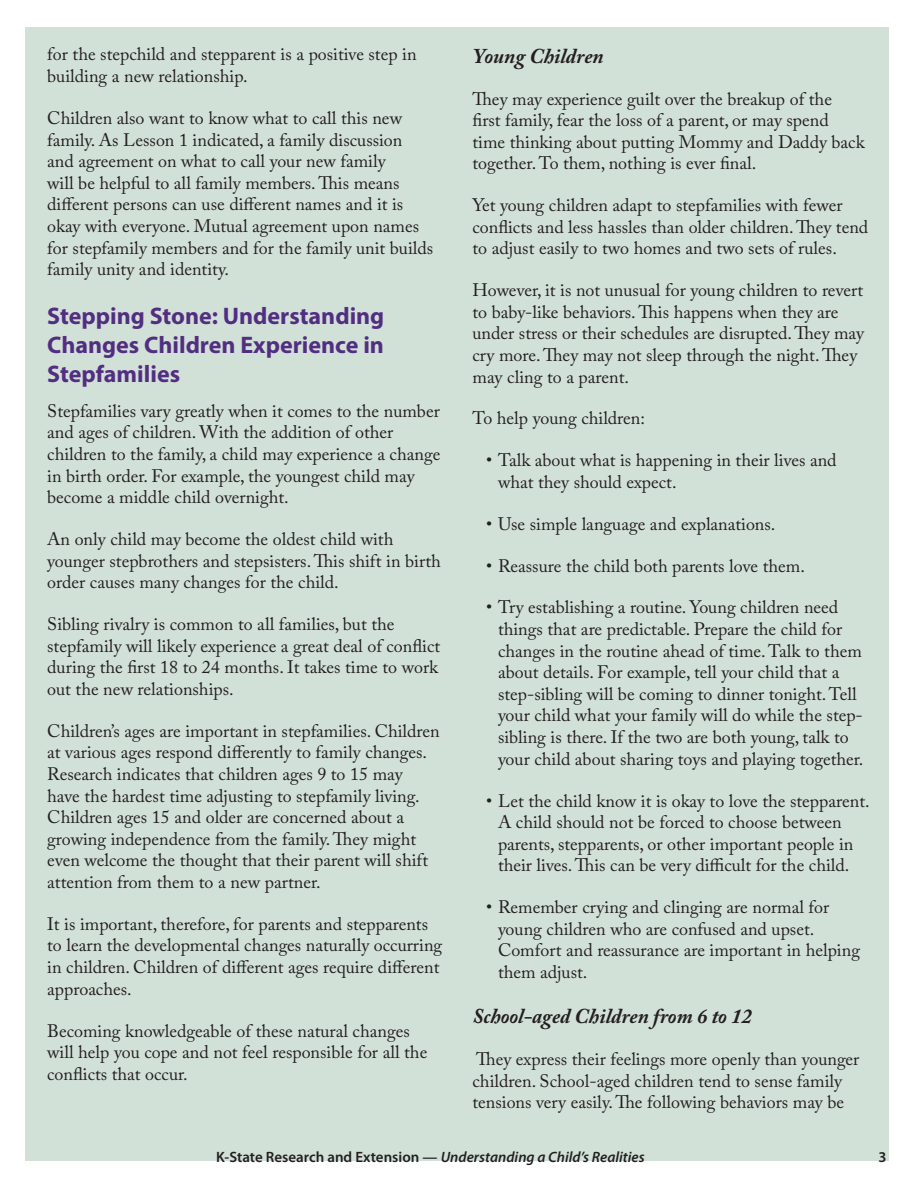
<style>
.page{position:relative;width:918px;height:1188px;background:#fff}
.page>*{position:absolute;margin:0;border:0;box-sizing:border-box;transform-origin:0 0}
.Headers{font:700 24px/28.8px "Myriad Pro";color:#522e81;text-align:justify}
.bold_italic_subhead{font:italic 700 21px "Adobe Caslon Pro";color:#231f20}
.BodyText{font:18px/21.6px "Adobe Caslon Pro";color:#231f20}
.Subsubtitle{font:italic 600 15px "Myriad Pro";color:#231f20}
.Subsubtitle-2{font:600 15px "Myriad Pro";color:#231f20}
.s1{font-style:normal}
</style>
<div class="page">
<div style="left:26px;top:27px;width:864px;height:1134px;background:#d2e1d8"></div>
<p class="BodyText" style="left:47px;top:43px;width:371px">for the stepchild and stepparent is a positive step in building a new relationship.</p>
<p class="BodyText" style="left:47px;top:107px;width:388px">Children also want to know what to call this new family. As Lesson 1 indicated, a family discussion and agreement on what to call your new family<br>will be helpful to all family members. This means different persons can use different names and it is okay with everyone. Mutual agreement upon names for stepfamily members and for the family unit builds family unity and identity.</p>
<p class="Headers" style="left:47px;top:301px;width:339px">Stepping Stone: Understanding Changes Children Experience in Stepfamilies</p>
<p class="BodyText" style="left:47px;top:400px;width:395px">Stepfamilies vary greatly when it comes to the number and ages of children. With the addition of other children to the family, a child may experience a change in birth order. For example, the youngest child may become a middle child overnight.</p>
<p class="BodyText" style="left:47px;top:528px;width:395px">An only child may become the oldest child with younger stepbrothers and stepsisters. This shift in birth order causes many changes for the child.</p>
<p class="BodyText" style="left:47px;top:613px;width:394px">Sibling rivalry is common to all families, but the stepfamily will likely experience a great deal of conflict during the first 18 to 24 months. It takes time to work out the new relationships.</p>
<p class="BodyText" style="left:47px;top:720px;width:394px">Children’s ages are important in stepfamilies. Children at various ages respond differently to family changes.<br>Research indicates that children ages 9 to 15 may have the hardest time adjusting to stepfamily living.<br>Children ages 15 and older are concerned about a growing independence from the family. They might even welcome the thought that their parent will shift attention from them to a new partner.</p>
<p class="BodyText" style="left:47px;top:913px;width:397px">It is important, therefore, for parents and stepparents to learn the developmental changes naturally occurring in children. Children of different ages require different approaches.</p>
<p class="BodyText" style="left:47px;top:1020px;width:382px">Becoming knowledgeable of these natural changes will help you cope and not feel responsible for all the conflicts that occur.</p>
<p class="bold_italic_subhead" style="left:472px;top:43px;width:133px">Young Children</p>
<p class="BodyText" style="left:472px;top:88px;width:394px">They may experience guilt over the breakup of the<br>first family, fear the loss of a parent, or may spend time thinking about putting Mommy and Daddy back together. To them, nothing is ever final.</p>
<p class="BodyText" style="left:472px;top:194px;width:397px">Yet young children adapt to stepfamilies with fewer conflicts and less hassles than older children. They tend to adjust easily to two homes and two sets of rules.</p>
<p class="BodyText" style="left:472px;top:279px;width:393px">However, it is not unusual for young children to revert to baby-like behaviors. This happens when they are under stress or their schedules are disrupted. They may cry more. They may not sleep through the night. They may cling to a parent.</p>
<p class="BodyText" style="left:472px;top:407px;width:174px">To help young children:</p>
<p class="BodyText" style="left:498px;top:449px;width:340px;text-indent:-12px">• Talk about what is happening in their lives and what they should expect.</p>
<p class="BodyText" style="left:486px;top:513px;width:291px">• Use simple language and explanations.</p>
<p class="BodyText" style="left:486px;top:555px;width:320px">• Reassure the child both parents love them.</p>
<p class="BodyText" style="left:498px;top:596px;width:367px;text-indent:-12px">• Try establishing a routine. Young children need things that are predictable. Prepare the child for changes in the routine ahead of time. Talk to them about details. For example, tell your child that a step-sibling will be coming to dinner tonight. Tell your child what your family will do while the step&shy;sibling is there. If the two are both young, talk to your child about sharing toys and playing together.</p>
<p class="BodyText" style="left:498px;top:790px;width:373px;text-indent:-12px">• Let the child know it is okay to love the stepparent.<br>A child should not be forced to choose between parents, stepparents, or other important people in their lives. This can be very difficult for the child.</p>
<p class="BodyText" style="left:498px;top:896px;width:364px;text-indent:-12px">• Remember crying and clinging are normal for young children who are confused and upset.<br>Comfort and reassurance are important in helping them adjust.</p>
<p class="bold_italic_subhead" style="left:472px;top:1004px;width:281px">School-aged Children from 6 to 12</p>
<p class="BodyText" style="left:472px;top:1048px;width:388px">They express their feelings more openly than younger children. School-aged children tend to sense family tensions very easily. The following behaviors may be</p>
<p class="Subsubtitle" style="left:216px;top:1147px;width:430px"><span class="s1">K-State Research and Extension —</span> Understanding a Child’s Realities</p>
<p class="Subsubtitle-2" style="left:878px;top:1147px;width:10px">3</p>
</div>
